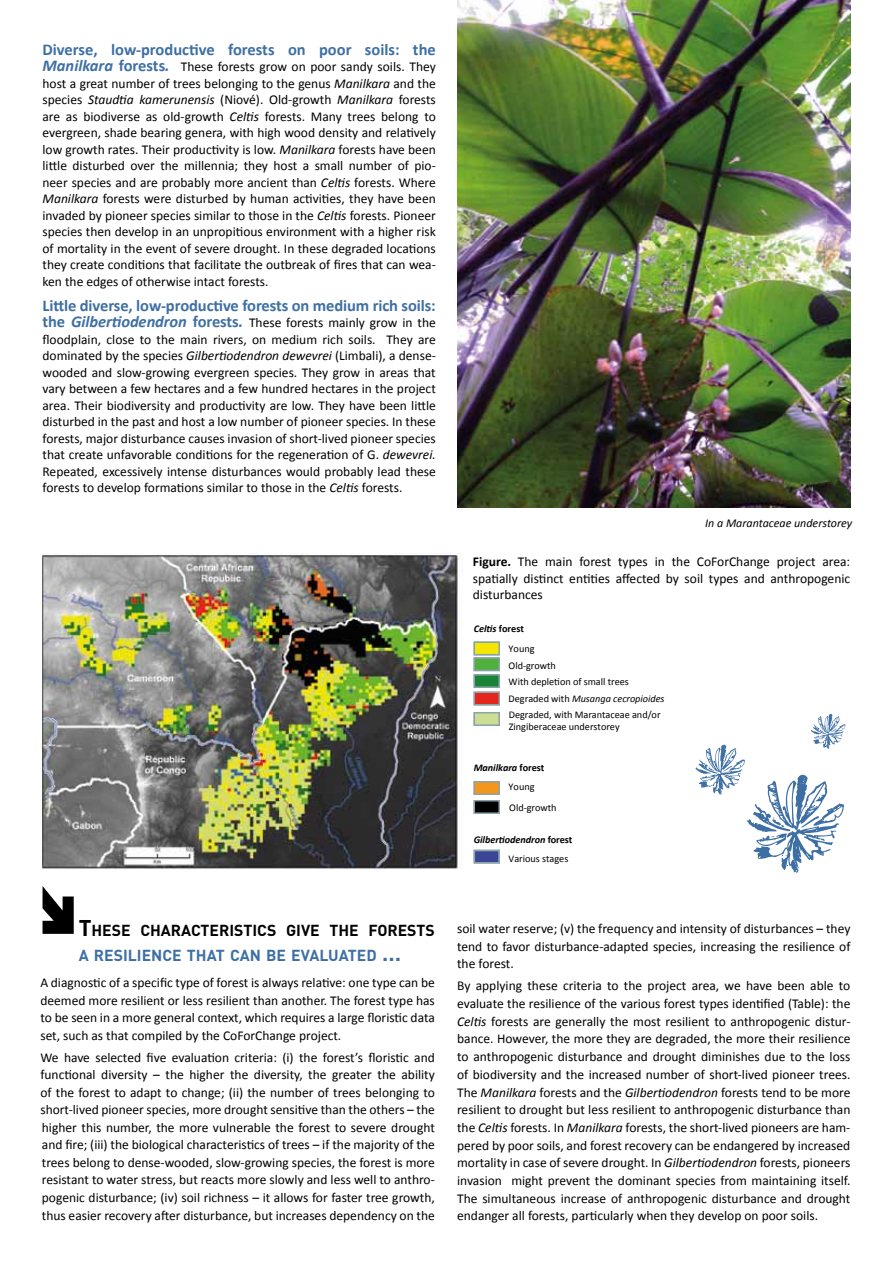
<style>
.page{position:relative;width:893px;height:1263px;background:#fff}
.page>*{position:absolute;margin:0;border:0;box-sizing:border-box;transform-origin:0 0}
.t1{font:700 16.5px "Calibri";letter-spacing:-.005em;color:#3e6fa4}
.t2{font:700 15.75px/25px "DIN";color:#000}
.t3{font:13.5px/16.5px "Calibri";color:#000;text-align:justify}
.t4{font:italic 12px "Calibri";color:#000}
.t5{font:10.2px/16px "Calibri";color:#000}
.t6{font:italic 700 10.2px "Calibri";letter-spacing:-.005em;color:#000}
.t7{font:italic 10.2px "Calibri";color:#000}
.s1{font-weight:700;font-style:italic;font-size:16.5px;color:#3e6fa4}
.s2{font-weight:700;font-size:16.5px;color:#3e6fa4}
.s3{font-style:italic}
.s4{font-weight:700}
.s5{font-style:normal}
.s6{font-size:22.5px}
.s7{color:#3e6fa4}
.s8{font-size:22.5px;color:#3e6fa4}
</style>
<div class="page">
<img style="left:457px;top:0;width:393px;height:507px">
<svg style="left:43px;top:886px;width:31px;height:48px"></svg>
<img style="left:43px;top:554px;width:419px;height:316px">
<div style="left:474px;top:850px;width:25px;height:13px;background:#3c4697"></div>
<div style="left:474px;top:658px;width:25px;height:12px;background:#51af3e"></div>
<div style="left:474px;top:657px;width:26px;height:14px;border:1px solid #8aa4ab"></div>
<div style="left:474px;top:675px;width:25px;height:12px;background:#198436"></div>
<div style="left:474px;top:674px;width:26px;height:14px;border:1px solid #8aa4ab"></div>
<div style="left:474px;top:642px;width:25px;height:13px;background:#f4e600"></div>
<div style="left:474px;top:641px;width:26px;height:14px;border:1px solid #8aa4ab"></div>
<div style="left:474px;top:713px;width:25px;height:12px;background:#ccde94"></div>
<div style="left:474px;top:712px;width:26px;height:14px;border:1px solid #8aa4ab"></div>
<div style="left:474px;top:692px;width:25px;height:13px;background:#e5261e"></div>
<div style="left:474px;top:692px;width:26px;height:13px;border:1px solid #8aa4ab"></div>
<div style="left:474px;top:801px;width:25px;height:12px;background:#000"></div>
<div style="left:474px;top:800px;width:26px;height:14px;border:1px solid #8aa4ab"></div>
<div style="left:474px;top:850px;width:26px;height:13px;border:1px solid #8aa4ab"></div>
<div style="left:474px;top:782px;width:25px;height:12px;background:#f4961c"></div>
<div style="left:474px;top:781px;width:26px;height:14px;border:1px solid #8aa4ab"></div>
<svg style="left:695px;top:714px;width:150px;height:159px"></svg>
<p class="t1" style="left:43px;top:39px;width:395px">Diverse, low-productive forests on poor soils: the</p>
<p class="t3" style="left:43px;top:58px;width:395px"><span class="s1">Manilkara</span> <span class="s2">forests</span><span class="s1">.</span> These forests grow on poor sandy soils. They host a great number of trees belonging to the genus <span class="s3">Manilkara</span> and the species <span class="s3">Staudtia kamerunensis</span> (Niové). Old-growth <span class="s3">Manilkara</span> forests are as biodiverse as old-growth <span class="s3">Celtis</span> forests. Many trees belong to evergreen, shade bearing genera, with high wood density and relatively low growth rates. Their productivity is low. <span class="s3">Manilkara</span> forests have been little disturbed over the millennia; they host a small number of pio&shy;neer species and are probably more ancient than <span class="s3">Celtis</span> forests. Where <span class="s3">Manilkara</span> forests were disturbed by human activities, they have been invaded by pioneer species similar to those in the <span class="s3">Celtis</span> forests. Pioneer species then develop in an unpropitious environment with a higher risk of mortality in the event of severe drought. In these degraded locations they create conditions that facilitate the outbreak of fires that can wea&shy;ken the edges of otherwise intact forests.</p>
<p class="t1" style="left:43px;top:295px;width:395px">Little diverse, low-productive forests on medium rich soils:</p>
<p class="t3" style="left:43px;top:314px;width:395px"><span class="s2">the</span> <span class="s1">Gilbertiodendron</span> <span class="s2">forests</span><span class="s1">.</span> These forests mainly grow in the floodplain, close to the main rivers, on medium rich soils. They are dominated by the species <span class="s3">Gilbertiodendron dewevrei</span> (Limbali), a dense&shy;wooded and slow-growing evergreen species. They grow in areas that vary between a few hectares and a few hundred hectares in the project area. Their biodiversity and productivity are low. They have been little disturbed in the past and host a low number of pioneer species. In these forests, major disturbance causes invasion of short-lived pioneer species that create unfavorable conditions for the regeneration of G. <span class="s3">dewevrei.<br></span>Repeated, excessively intense disturbances would probably lead these forests to develop formations similar to those in the <span class="s3">Celtis</span> forests.</p>
<p class="t4" style="left:705px;top:515px;width:148px">In a Marantaceae understorey</p>
<p class="t3" style="left:473px;top:553px;width:379px"><span class="s4">Figure.</span> The main forest types in the CoForChange project area: spatially distinct entities affected by soil types and anthropogenic disturbances</p>
<p class="t6" style="left:474px;top:622px;width:52px">Celtis <span class="s5">forest</span></p>
<p class="t5" style="left:509px;top:657px;width:122px">Old-growth<br>With depletion of small trees</p>
<p class="t5" style="left:509px;top:640px;width:28px">Young</p>
<p class="t7" style="left:509px;top:692px;width:157px"><span class="s5">Degraded with</span> Musanga cecropioides</p>
<p class="t5" style="left:509px;top:708px;width:153px;line-height:12.3px">Degraded, with Marantaceae and/or<br>Zingiberaceae understorey</p>
<p class="t6" style="left:474px;top:761px;width:72px">Manilkara <span class="s5">forest</span></p>
<p class="t5" style="left:509px;top:775px;width:49px;line-height:21.3px">Young<br>Old-growth</p>
<p class="t6" style="left:474px;top:833px;width:100px">Gilbertiodendron <span class="s5">forest</span></p>
<p class="t5" style="left:509px;top:850px;width:61px">Various stages</p>
<p class="t2" style="left:79px;top:917px;width:358px"><span class="s6">T</span>HESE CHARACTERISTICS GIVE THE FORESTS<br><span class="s7">A RESILIENCE THAT CAN BE EVALUATED</span> <span class="s8">…</span></p>
<p class="t3" style="left:40px;top:973px;width:396px;line-height:17.5px">A diagnostic of a specific type of forest is always relative: one type can be deemed more resilient or less resilient than another. The forest type has to be seen in a more general context, which requires a large floristic data set, such as that compiled by the CoForChange project.</p>
<p class="t3" style="left:40px;top:1048px;width:396px;line-height:17.5px">We have selected five evaluation criteria: (i) the forest’s floristic and functional diversity – the higher the diversity, the greater the ability of the forest to adapt to change; (ii) the number of trees belonging to short-lived pioneer species, more drought sensitive than the others – the higher this number, the more vulnerable the forest to severe drought and fire; (iii) the biological characteristics of trees – if the majority of the trees belong to dense-wooded, slow-growing species, the forest is more resistant to water stress, but reacts more slowly and less well to anthro&shy;pogenic disturbance; (iv) soil richness – it allows for faster tree growth, thus easier recovery after disturbance, but increases dependency on the</p>
<p class="t3" style="left:457px;top:919px;width:395px;line-height:17.7px">soil water reserve; (v) the frequency and intensity of disturbances – they tend to favor disturbance-adapted species, increasing the resilience of the forest.</p>
<p class="t3" style="left:457px;top:976px;width:395px;line-height:17.7px">By applying these criteria to the project area, we have been able to evaluate the resilience of the various forest types identified (Table): the <span class="s3">Celtis</span> forests are generally the most resilient to anthropogenic distur&shy;bance. However, the more they are degraded, the more their resilience to anthropogenic disturbance and drought diminishes due to the loss of biodiversity and the increased number of short-lived pioneer trees.<br>The <span class="s3">Manilkara</span> forests and the <span class="s3">Gilbertiodendron</span> forests tend to be more resilient to drought but less resilient to anthropogenic disturbance than the <span class="s3">Celtis</span> forests. In <span class="s3">Manilkara</span> forests, the short-lived pioneers are ham&shy;pered by poor soils, and forest recovery can be endangered by increased mortality in case of severe drought. In <span class="s3">Gilbertiodendron</span> forests, pioneers invasion might prevent the dominant species from maintaining itself.<br>The simultaneous increase of anthropogenic disturbance and drought endanger all forests, particularly when they develop on poor soils.</p>
</div>
